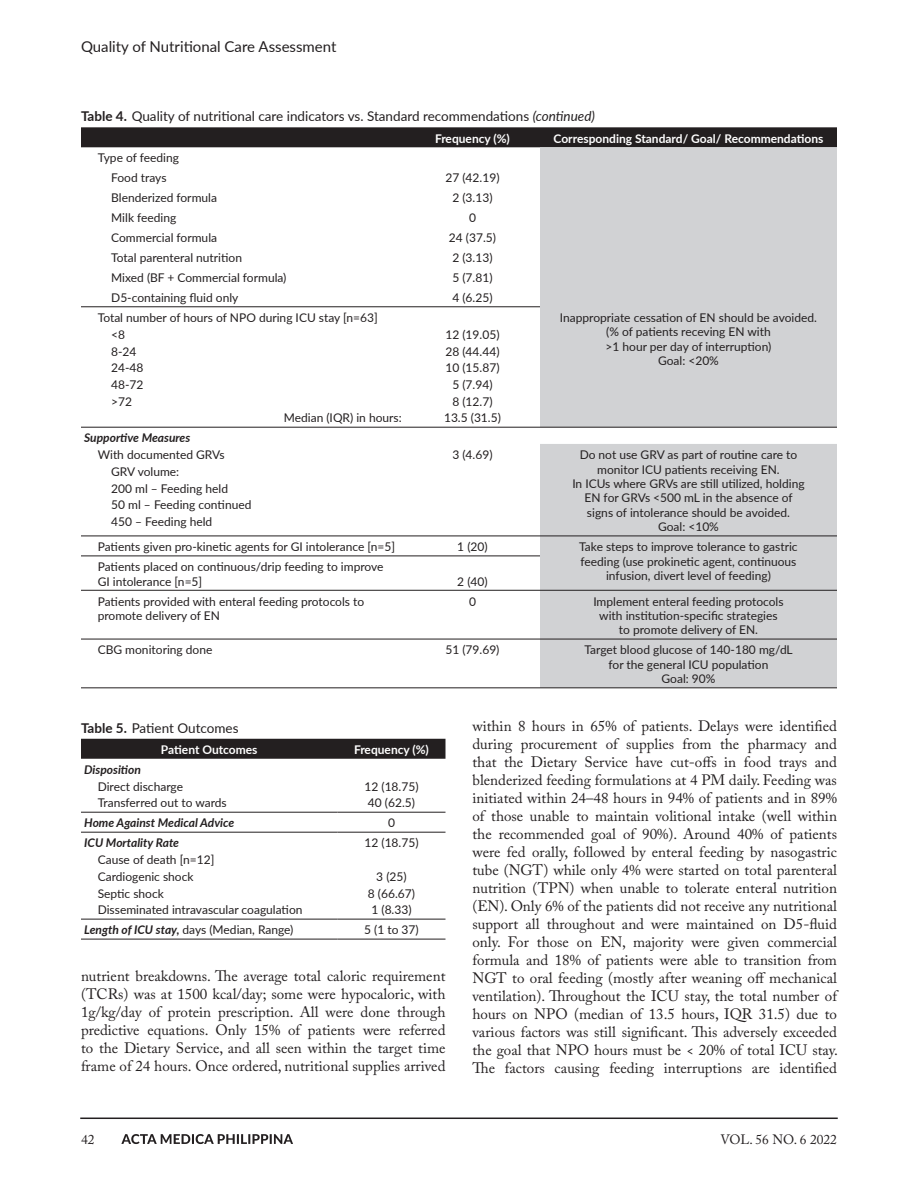
<style>
.page{position:relative;width:918px;height:1188px;background:#fff}
.page>*{position:absolute;margin:0;border:0;box-sizing:border-box;transform-origin:0 0}
.t1{font:15px/18px "Adobe Caslon Pro";color:#231f20;text-align:justify}
.t2{font:15px "Lato";color:#231f20}
.t3{font:13.5px "Lato";color:#231f20}
.t4{font:13.5px "Adobe Caslon Pro";color:#231f20}
.t5{font:12px/14.4px "Lato";color:#231f20;text-align:center}
.t6{font:700 12px "Lato";color:#fff}
.t7{font:italic 700 12px "Lato";color:#231f20}
.s1{font-weight:700}
.s2{font-style:italic}
.s3{font-weight:700;font-style:italic}
</style>
<div class="page">
<div style="left:81px;top:127px;width:756px;height:20px;background:#231f20"></div>
<div style="left:540px;top:147px;width:297px;height:540px;background:#d1d2d4"></div>
<hr style="left:81px;top:556px;width:324px;height:1px;background:#231f20">
<hr style="left:405px;top:556px;width:135px;height:1px;background:#231f20">
<hr style="left:81px;top:590px;width:324px;height:1px;background:#231f20">
<hr style="left:405px;top:590px;width:135px;height:1px;background:#231f20">
<hr style="left:540px;top:590px;width:297px;height:1px;background:#231f20">
<hr style="left:81px;top:639px;width:324px;height:1px;background:#231f20">
<hr style="left:405px;top:639px;width:135px;height:1px;background:#231f20">
<hr style="left:540px;top:639px;width:297px;height:1px;background:#231f20">
<hr style="left:81px;top:306px;width:324px;height:1px;background:#231f20">
<hr style="left:405px;top:306px;width:135px;height:1px;background:#231f20">
<hr style="left:81px;top:427px;width:324px;height:1px;background:#231f20">
<hr style="left:405px;top:427px;width:135px;height:1px;background:#231f20">
<hr style="left:540px;top:427px;width:297px;height:1px;background:#231f20">
<hr style="left:81px;top:536px;width:324px;height:1px;background:#231f20">
<hr style="left:405px;top:536px;width:135px;height:1px;background:#231f20">
<hr style="left:540px;top:536px;width:297px;height:1px;background:#231f20">
<hr style="left:81px;top:687px;width:324px;height:1px;background:#231f20">
<hr style="left:405px;top:687px;width:135px;height:1px;background:#231f20">
<hr style="left:540px;top:687px;width:297px;height:1px;background:#231f20">
<div style="left:81px;top:739px;width:365px;height:20px;background:#231f20"></div>
<hr style="left:81px;top:919px;width:257px;height:1px;background:#231f20">
<hr style="left:338px;top:919px;width:108px;height:1px;background:#231f20">
<hr style="left:81px;top:812px;width:257px;height:1px;background:#231f20">
<hr style="left:338px;top:812px;width:108px;height:1px;background:#231f20">
<hr style="left:81px;top:832px;width:257px;height:1px;background:#231f20">
<hr style="left:338px;top:832px;width:108px;height:1px;background:#231f20">
<hr style="left:81px;top:939px;width:257px;height:1px;background:#231f20">
<hr style="left:338px;top:939px;width:108px;height:1px;background:#231f20">
<hr style="left:80px;top:1118px;width:758px;height:1px;background:#231f20">
<svg style="left:121px;top:1134px;width:172px;height:10px"></svg>
<p class="t2" style="left:81px;top:35px;width:257px">Quality of Nutritional Care Assessment</p>
<p class="t3" style="left:81px;top:107px;width:516px"><span class="s1">Table 4.</span> Quality of nutritional care indicators vs. Standard recommendations <span class="s2">(continued)</span></p>
<p class="t6" style="left:435px;top:129px;width:76px">Frequency (%)</p>
<p class="t6" style="left:554px;top:129px;width:271px">Corresponding Standard/ Goal/ Recommendations</p>
<p class="t5" style="left:98px;top:147px;width:83px;line-height:20px">Type of feeding<br>Food trays</p>
<p class="t5" style="left:445px;top:170px;width:56px">27 (42.19)</p>
<p class="t5" style="left:111px;top:190px;width:107px">Blenderized formula</p>
<p class="t5" style="left:452px;top:190px;width:42px">2 (3.13)</p>
<p class="t5" style="left:111px;top:210px;width:67px">Milk feeding</p>
<p class="t5" style="left:469px;top:210px;width:8px">0</p>
<p class="t5" style="left:111px;top:230px;width:107px">Commercial formula</p>
<p class="t5" style="left:449px;top:230px;width:49px">24 (37.5)</p>
<p class="t5" style="left:111px;top:250px;width:132px">Total parenteral nutrition</p>
<p class="t5" style="left:452px;top:250px;width:42px">2 (3.13)</p>
<p class="t5" style="left:111px;top:270px;width:177px">Mixed (BF + Commercial formula)</p>
<p class="t5" style="left:452px;top:270px;width:42px">5 (7.81)</p>
<p class="t5" style="left:111px;top:290px;width:129px">D5-containing fluid only</p>
<p class="t5" style="left:452px;top:290px;width:42px">4 (6.25)</p>
<p class="t5" style="left:98px;top:310px;width:282px">Total number of hours of NPO during ICU stay [n=63]</p>
<p class="t5" style="left:560px;top:310px;width:259px">Inappropriate cessation of EN should be avoided. (% of patients receving EN with<br>&gt;1 hour per day of interruption)<br>Goal: &lt;20%</p>
<p class="t5" style="left:111px;top:327px;width:15px">&lt;8</p>
<p class="t5" style="left:445px;top:327px;width:56px">12 (19.05)</p>
<p class="t5" style="left:111px;top:343px;width:27px">8-24</p>
<p class="t5" style="left:445px;top:343px;width:56px">28 (44.44)</p>
<p class="t5" style="left:111px;top:360px;width:34px">24-48</p>
<p class="t5" style="left:445px;top:360px;width:56px">10 (15.87)</p>
<p class="t5" style="left:111px;top:377px;width:34px">48-72</p>
<p class="t5" style="left:452px;top:377px;width:42px">5 (7.94)</p>
<p class="t5" style="left:111px;top:394px;width:22px">&gt;72</p>
<p class="t5" style="left:452px;top:394px;width:42px">8 (12.7)</p>
<p class="t5" style="left:284px;top:410px;width:119px">Median (IQR) in hours:</p>
<p class="t5" style="left:444px;top:410px;width:58px">13.5 (31.5)</p>
<p class="t7" style="left:84px;top:429px;width:108px">Supportive Measures</p>
<p class="t5" style="left:98px;top:447px;width:129px">With documented GRVs</p>
<p class="t5" style="left:452px;top:447px;width:42px">3 (4.69)</p>
<p class="t5" style="left:572px;top:447px;width:234px">Do not use GRV as part of routine care to monitor ICU patients receiving EN.<br>In ICUs where GRVs are still utilized, holding EN for GRVs &lt;500 mL in the absence of signs of intolerance should be avoided.<br>Goal: &lt;10%</p>
<p class="t5" style="left:111px;top:463px;width:142px;line-height:16.8px;text-align:left">GRV volume:<br>200 ml – Feeding held<br>50 ml – Feeding continued<br>450 – Feeding held</p>
<p class="t5" style="left:98px;top:539px;width:299px">Patients given pro-kinetic agents for GI intolerance [n=5]</p>
<p class="t5" style="left:457px;top:539px;width:32px">1 (20)</p>
<p class="t5" style="left:579px;top:539px;width:220px">Take steps to improve tolerance to gastric feeding (use prokinetic agent, continuous infusion, divert level of feeding)</p>
<p class="t5" style="left:98px;top:559px;width:287px;text-align:left">Patients placed on continuous/drip feeding to improve<br>GI intolerance [n=5]</p>
<p class="t5" style="left:457px;top:573px;width:32px">2 (40)</p>
<p class="t5" style="left:98px;top:593px;width:268px;text-align:left">Patients provided with enteral feeding protocols to promote delivery of EN</p>
<p class="t5" style="left:469px;top:593px;width:8px">0</p>
<p class="t5" style="left:593px;top:593px;width:192px">Implement enteral feeding protocols with institution-specific strategies to promote delivery of EN.</p>
<p class="t5" style="left:98px;top:642px;width:116px">CBG monitoring done</p>
<p class="t5" style="left:445px;top:642px;width:56px">51 (79.69)</p>
<p class="t5" style="left:585px;top:642px;width:210px">Target blood glucose of 140-180 mg/dL for the general ICU population<br>Goal: 90%</p>
<p class="t3" style="left:81px;top:719px;width:159px"><span class="s1">Table 5.</span> Patient Outcomes</p>
<p class="t6" style="left:161px;top:741px;width:98px">Patient Outcomes</p>
<p class="t6" style="left:354px;top:741px;width:76px">Frequency (%)</p>
<p class="t7" style="left:84px;top:761px;width:58px">Disposition</p>
<p class="t5" style="left:98px;top:779px;width:87px">Direct discharge</p>
<p class="t5" style="left:364px;top:779px;width:56px">12 (18.75)</p>
<p class="t5" style="left:98px;top:795px;width:130px">Transferred out to wards</p>
<p class="t5" style="left:368px;top:795px;width:49px">40 (62.5)</p>
<p class="t7" style="left:84px;top:814px;width:152px">Home Against Medical Advice</p>
<p class="t5" style="left:388px;top:815px;width:8px">0</p>
<p class="t7" style="left:84px;top:834px;width:96px">ICU Mortality Rate</p>
<p class="t5" style="left:364px;top:835px;width:56px">12 (18.75)</p>
<p class="t5" style="left:98px;top:851px;width:118px;line-height:16.8px;text-align:left">Cause of death [n=12]<br>Cardiogenic shock</p>
<p class="t1" style="left:472px;top:717px;width:367px">within 8 hours in 65% of patients. Delays were identified during procurement of supplies from the pharmacy and that the Dietary Service have cut-offs in food trays and blenderized feeding formulations at 4 PM daily. Feeding was initiated within 24–48 hours in 94% of patients and in 89% of those unable to maintain volitional intake (well within the recommended goal of 90%). Around 40% of patients were fed orally, followed by enteral feeding by nasogastric tube (NGT) while only 4% were started on total parenteral nutrition (TPN) when unable to tolerate enteral nutrition (EN). Only 6% of the patients did not receive any nutritional support all throughout and were maintained on D5-fluid only. For those on EN, majority were given commercial formula and 18% of patients were able to transition from NGT to oral feeding (mostly after weaning off mechanical ventilation). Throughout the ICU stay, the total number of hours on NPO (median of 13.5 hours, IQR 31.5) due to various factors was still significant. This adversely exceeded the goal that NPO hours must be &lt; 20% of total ICU stay.<br>The factors causing feeding interruptions are identified</p>
<p class="t5" style="left:376px;top:869px;width:32px">3 (25)</p>
<p class="t5" style="left:98px;top:886px;width:68px">Septic shock</p>
<p class="t5" style="left:368px;top:886px;width:49px">8 (66.67)</p>
<p class="t5" style="left:98px;top:902px;width:206px">Disseminated intravascular coagulation</p>
<p class="t5" style="left:371px;top:902px;width:42px">1 (8.33)</p>
<p class="t5" style="left:84px;top:922px;width:211px"><span class="s3">Length of ICU stay,</span> days (Median, Range)</p>
<p class="t5" style="left:364px;top:922px;width:56px">5 (1 to 37)</p>
<p class="t1" style="left:81px;top:967px;width:366px">nutrient breakdowns. The average total caloric requirement (TCRs) was at 1500 kcal/day; some were hypocaloric, with 1g/kg/day of protein prescription. All were done through predictive equations. Only 15% of patients were referred to the Dietary Service, and all seen within the target time frame of 24 hours. Once ordered, nutritional supplies arrived</p>
<p class="t4" style="left:81px;top:1131px;width:15px">42</p>
<p class="t4" style="left:720px;top:1131px;width:118px">VOL. 56 NO. 6 2022</p>
</div>
